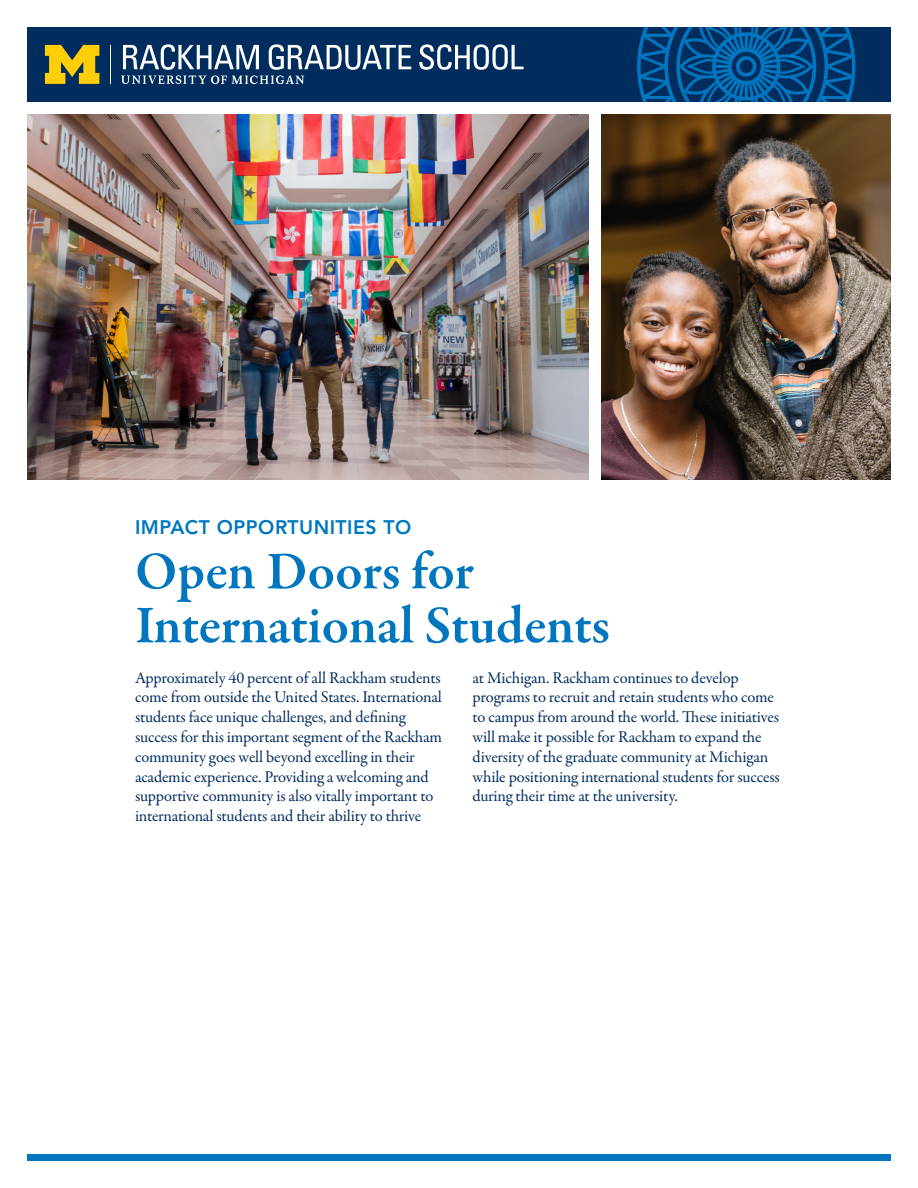
<style>
.page{position:relative;width:918px;height:1188px;background:#fff}
.page>*{position:absolute;margin:0;border:0;box-sizing:border-box;transform-origin:0 0}
.t1{font:600 54px/54px "Garamond Premr Pro";letter-spacing:-.005em;color:#0076be}
.t2{font:800 19.5px "Avenir LT Std";letter-spacing:.025em;color:#0076be}
.t3{font:16.5px/19.8px "Garamond Premr Pro";letter-spacing:-.01em;color:#002d5e}
</style>
<div class="page">
<img style="left:27px;top:114px;width:562px;height:366px">
<img style="left:602px;top:114px;width:289px;height:366px">
<div style="left:27px;top:27px;width:864px;height:75px;background:#002d5e"></div>
<svg style="left:419px;top:44px;width:105px;height:26px"></svg>
<hr style="left:110px;top:45px;width:1px;height:39px;background:#fff">
<svg style="left:45px;top:45px;width:54px;height:39px"></svg>
<svg style="left:121px;top:44px;width:290px;height:40px"></svg>
<div style="left:27px;top:1155px;width:864px;height:6px;background:#0076be"></div>
<svg style="left:637px;top:27px;width:218px;height:75px"></svg>
<p class="t2" style="left:135px;top:516px;width:278px">IMPACT OPPORTUNITIES TO</p>
<p class="t1" style="left:135px;top:545px;width:476px">Open Doors for<br>International Students</p>
<p class="t3" style="left:135px;top:668px;width:309px">Approximately 40 percent of all Rackham students come from outside the United States. International students face unique challenges, and defining success for this important segment of the Rackham community goes well beyond excelling in their academic experience. Providing a welcoming and supportive community is also vitally important to international students and their ability to thrive</p>
<p class="t3" style="left:472px;top:668px;width:309px">at Michigan. Rackham continues to develop programs to recruit and retain students who come to campus from around the world. These initiatives will make it possible for Rackham to expand the diversity of the graduate community at Michigan while positioning international students for success during their time at the university.</p>
</div>
